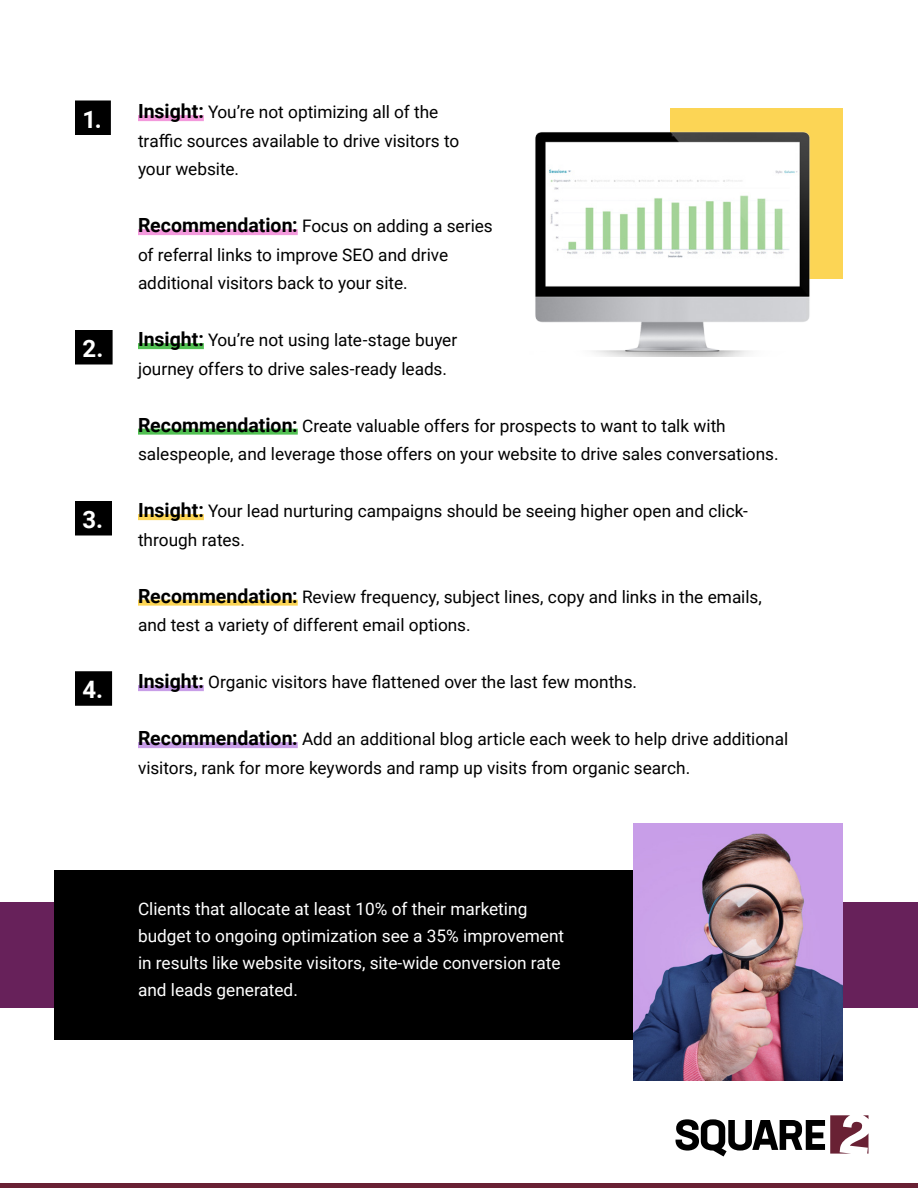
<style>
.page{position:relative;width:918px;height:1188px;background:#fff}
.page>*{position:absolute;margin:0;border:0;box-sizing:border-box;transform-origin:0 0}
.number{font:700 24px "Roboto";color:#fff}
.Body_Copy{font:17.25px/28.5px "Roboto";color:#000}
.t1{font:17.25px/27px "Roboto";color:#fff}
.s1{font-weight:700;font-size:19.5px}
</style>
<div class="page">
<hr style="left:0;top:1184px;width:918px;height:4px;background:#692134">
<svg style="left:676px;top:1115px;width:192px;height:41px"></svg>
<div style="left:0;top:902px;width:918px;height:105px;background:#67215a"></div>
<div style="left:54px;top:870px;width:662px;height:170px;background:#000"></div>
<img style="left:633px;top:824px;width:210px;height:257px">
<div style="left:138px;top:115px;width:66px;height:6px;background:#f399dc"></div>
<div style="left:138px;top:229px;width:160px;height:6px;background:#f399dc"></div>
<div style="left:138px;top:343px;width:66px;height:6px;background:#51c052"></div>
<div style="left:138px;top:429px;width:160px;height:6px;background:#51c052"></div>
<div style="left:138px;top:514px;width:66px;height:6px;background:#fcd555"></div>
<div style="left:138px;top:600px;width:160px;height:6px;background:#fcd555"></div>
<div style="left:138px;top:685px;width:66px;height:6px;background:#c89ee8"></div>
<div style="left:138px;top:742px;width:160px;height:6px;background:#c89ee8"></div>
<div style="left:75px;top:100px;width:36px;height:35px;background:#000"></div>
<div style="left:75px;top:330px;width:38px;height:34px;background:#000"></div>
<div style="left:75px;top:501px;width:37px;height:35px;background:#000"></div>
<div style="left:75px;top:671px;width:37px;height:35px;background:#000"></div>
<div style="left:671px;top:108px;width:172px;height:171px;background:#fcd555"></div>
<img style="left:535px;top:129px;width:275px;height:228px">
<p class="number" style="left:82px;top:102px;width:21px">1.</p>
<p class="number" style="left:82px;top:332px;width:23px">2.</p>
<p class="number" style="left:82px;top:503px;width:22px">3.</p>
<p class="number" style="left:82px;top:673px;width:22px">4.</p>
<p class="Body_Copy" style="left:138px;top:97px;width:323px"><span class="s1">Insight:</span> You’re not optimizing all of the traffic sources available to drive visitors to your website.</p>
<p class="Body_Copy" style="left:138px;top:211px;width:356px"><span class="s1">Recommendation:</span> Focus on adding a series of referral links to improve SEO and drive additional visitors back to your site.</p>
<p class="Body_Copy" style="left:138px;top:325px;width:321px"><span class="s1">Insight:</span> You’re not using late-stage buyer journey offers to drive sales-ready leads.</p>
<p class="Body_Copy" style="left:138px;top:411px;width:642px"><span class="s1">Recommendation:</span> Create valuable offers for prospects to want to talk with salespeople, and leverage those offers on your website to drive sales conversations.</p>
<p class="Body_Copy" style="left:138px;top:496px;width:612px"><span class="s1">Insight:</span> Your lead nurturing campaigns should be seeing higher open and click&shy;through rates.</p>
<p class="Body_Copy" style="left:138px;top:582px;width:625px"><span class="s1">Recommendation:</span> Review frequency, subject lines, copy and links in the emails, and test a variety of different email options.</p>
<p class="Body_Copy" style="left:138px;top:667px;width:501px"><span class="s1">Insight:</span> Organic visitors have flattened over the last few months.</p>
<p class="Body_Copy" style="left:138px;top:724px;width:652px"><span class="s1">Recommendation:</span> Add an additional blog article each week to help drive additional visitors, rank for more keywords and ramp up visits from organic search.</p>
<p class="t1" style="left:138px;top:894px;width:428px">Clients that allocate at least 10% of their marketing budget to ongoing optimization see a 35% improvement in results like website visitors, site-wide conversion rate and leads generated.</p>
</div>
